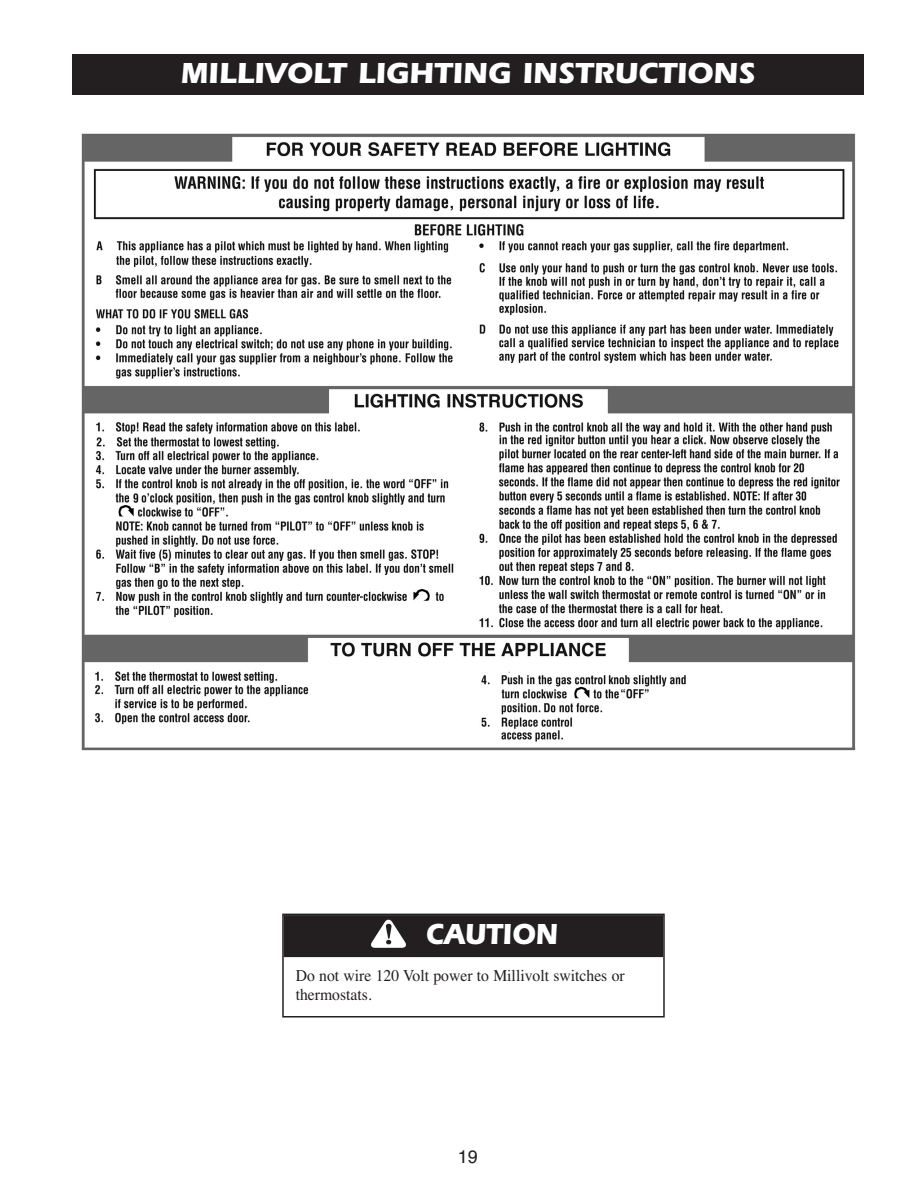
<style>
.page{position:relative;width:918px;height:1188px;background:#fff}
.page>*{position:absolute;margin:0;border:0;box-sizing:border-box;transform-origin:0 0}
.t1{font:700 30px "Itc Eras";color:#fff}
.t2{font:700 30px "Itc Eras";color:#fff;scale:.9 1}
.t3{font:18px "Helvetica";color:#231f20}
.t4{font:16.5px/18.8px "Times";color:#231f20;scale:.95 1}
</style>
<div class="page">
<div style="left:72px;top:54px;width:792px;height:40px;background:#231f20"></div>
<img style="left:81px;top:133px;width:774px;height:618px">
<div style="left:282px;top:914px;width:383px;height:104px;border:2px solid #231f20"></div>
<div style="left:284px;top:915px;width:379px;height:42px;background:#231f20"></div>
<svg style="left:371px;top:919px;width:35px;height:29px"></svg>
<h1 class="t1" style="left:181px;top:63px;width:576px">MILLIVOLT LIGHTING INSTRUCTIONS</h1>
<h1 class="t2" style="left:426px;top:924px;width:148px">CAUTION</h1>
<p class="t4" style="left:296px;top:968px;width:348px">Do not wire 120 Volt power to Millivolt switches or thermostats.</p>
<p class="t3" style="left:458px;top:1150px;width:22px">19</p>
</div>
